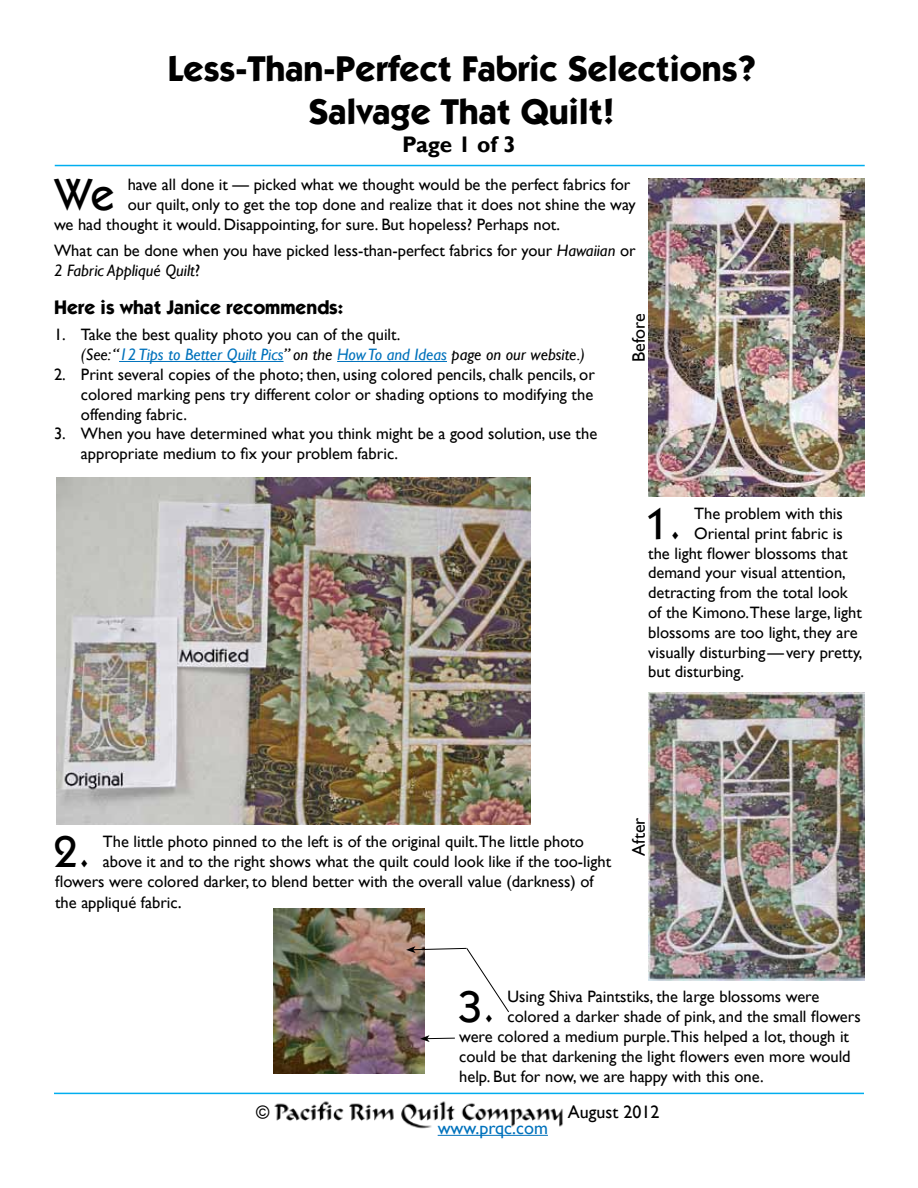
<style>
.page{position:relative;width:918px;height:1188px;background:#fff}
.page>*{position:absolute;margin:0;border:0;box-sizing:border-box;transform-origin:0 0}
.t1{font:500 44.7px "Itc Kabel";color:#000}
.t2{font:700 36px/43.2px "Itc Kabel";color:#000;text-align:center}
.t3{font:700 22.5px "Gill Sans";letter-spacing:-.015em;color:#000}
.t4{font:700 19.5px "Itc Kabel";color:#000}
.t5{font:18px "Gill Sans";color:#000}
.t6{font:18px "Gill Sans";color:#0072bc}
.t7{font:16.5px/19.8px "Gill Sans";color:#000}
.s1{font-style:italic}
.s2{font-style:italic;color:#0072bc}
.s3{font-size:18px}
</style>
<div class="page">
<hr style="left:119px;top:361px;width:165px;height:1px;background:#0072bc">
<hr style="left:337px;top:361px;width:110px;height:1px;background:#0072bc">
<img style="left:57px;top:478px;width:473px;height:347px">
<hr style="left:54px;top:1093px;width:810px;height:1px;background:#00aeef">
<hr style="left:55px;top:165px;width:810px;height:1px;background:#00aeef">
<img style="left:648px;top:179px;width:216px;height:318px">
<img style="left:648px;top:693px;width:216px;height:287px">
<hr style="left:438px;top:1135px;width:110px;height:1px;background:#0072bc">
<img style="left:269px;top:1094px;width:300px;height:35px">
<img style="left:273px;top:908px;width:151px;height:165px">
<svg style="left:420px;top:1035px;width:35px;height:7px"></svg>
<svg style="left:406px;top:946px;width:103px;height:67px"></svg>
<h2 class="t2" style="left:168px;top:47px;width:590px">Less-Than-Perfect Fabric Selections?<br>Salvage That Quilt!</h2>
<h3 class="t3" style="left:402px;top:131px;width:115px">Page 1 of 3</h3>
<h1 class="t1" style="left:55px;top:168px;width:62px">We</h1>
<p class="t7" style="left:128px;top:175px;width:504px">have all done it — picked what we thought would be the perfect fabrics for</p>
<p class="t7" style="left:128px;top:195px;width:510px">our quilt, only to get the top done and realize that it does not shine the way</p>
<p class="t7" style="left:54px;top:215px;width:508px">we had thought it would. Disappointing, for sure. But hopeless? Perhaps not.</p>
<p class="t7" style="left:54px;top:241px;width:583px">What can be done when you have picked less-than-perfect fabrics for your <span class="s1">Hawaiian</span> or<br><span class="s1">2 Fabric Appliqué Quilt</span>?</p>
<p class="t4" style="left:54px;top:295px;width:291px">Here is what Janice recommends:</p>
<p class="t7" style="left:81px;top:325px;width:506px;text-indent:-27px">1. Take the best quality photo you can of the quilt.<br><span class="s1">(See: “</span><span class="s2">12 Tips to Better Quilt Pics</span><span class="s1">” on the</span> <span class="s2">How To and Ideas</span> <span class="s1">page on our website.)</span></p>
<p class="t7" style="left:81px;top:365px;width:515px;text-align:justify;text-indent:-27px">2. Print several copies of the photo; then, using colored pencils, chalk pencils, or colored marking pens try different color or shading options to modifying the offending fabric.</p>
<p class="t7" style="left:81px;top:424px;width:518px;text-indent:-27px">3. When you have determined what you think might be a good solution, use the appropriate medium to fix your problem fabric.</p>
<p class="t5" style="left:628px;top:362px;width:50px;rotate:-90deg">Before</p>
<h1 class="t1" style="left:644px;top:497px;width:39px">1.</h1>
<p class="t7" style="left:694px;top:504px;width:150px">The problem with this</p>
<p class="t7" style="left:694px;top:524px;width:150px">Oriental print fabric is</p>
<p class="t7" style="left:648px;top:543px;width:201px">the light flower blossoms that</p>
<p class="t7" style="left:648px;top:563px;width:199px">demand your visual attention,</p>
<p class="t7" style="left:648px;top:583px;width:201px">detracting from the total look</p>
<p class="t7" style="left:648px;top:603px;width:215px">of the Kimono.These large, light</p>
<p class="t7" style="left:648px;top:623px;width:211px">blossoms are too light, they are</p>
<p class="t7" style="left:648px;top:642px;width:216px">visually disturbing—very pretty,</p>
<p class="t7" style="left:648px;top:662px;width:98px">but disturbing.</p>
<h1 class="t1" style="left:53px;top:825px;width:39px">2.</h1>
<p class="t7" style="left:103px;top:832px;width:483px">The little photo pinned to the left is of the original quilt.The little photo</p>
<p class="t7" style="left:103px;top:852px;width:510px">above it and to the right shows what the quilt could look like if the too-light</p>
<p class="t7" style="left:55px;top:871px;width:540px">flowers were colored darker, to blend better with the overall value (darkness) of</p>
<p class="t7" style="left:55px;top:893px;width:128px">the appliqué fabric<span class="s3">.</span></p>
<p class="t5" style="left:628px;top:856px;width:40px;rotate:-90deg">After</p>
<h1 class="t1" style="left:458px;top:981px;width:39px">3.</h1>
<p class="t7" style="left:508px;top:987px;width:313px">Using Shiva Paintstiks, the large blossoms were</p>
<p class="t7" style="left:508px;top:1007px;width:355px">colored a darker shade of pink, and the small flowers</p>
<p class="t7" style="left:459px;top:1027px;width:391px">were colored a medium purple.This helped a lot, though it</p>
<p class="t7" style="left:459px;top:1047px;width:393px">could be that darkening the light flowers even more would</p>
<p class="t7" style="left:459px;top:1067px;width:306px">help. But for now, we are happy with this one.</p>
<p class="t5" style="left:256px;top:1102px;width:15px">©</p>
<p class="t5" style="left:568px;top:1102px;width:93px">August 2012</p>
<p class="t6" style="left:438px;top:1117px;width:112px">www.prqc.com</p>
</div>
